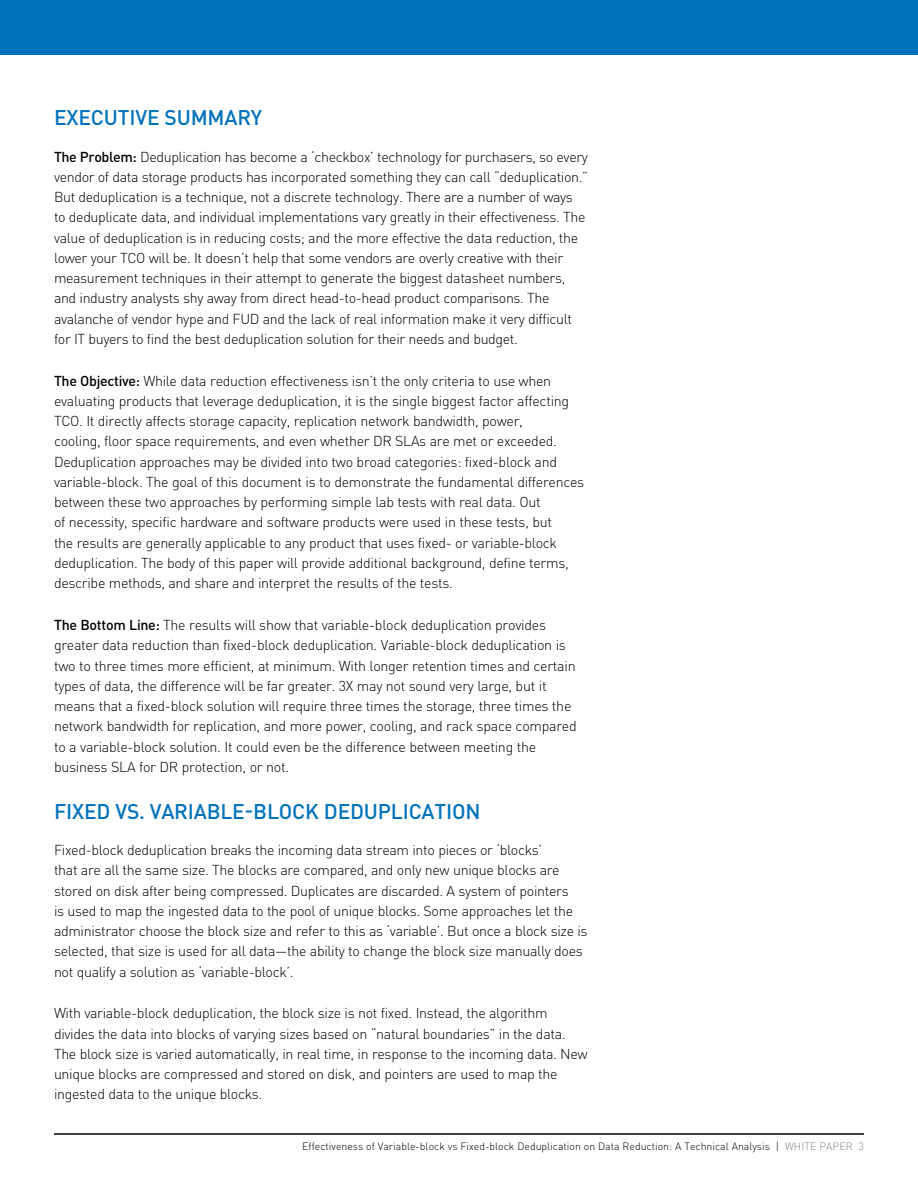
<style>
.page{position:relative;width:918px;height:1188px;background:#fff}
.page>*{position:absolute;margin:0;border:0;box-sizing:border-box;transform-origin:0 0}
.Paragraph{font:500 21px "DIN Pro";letter-spacing:-.01em;color:#0072bc}
.Paragraph-2{font:300 14.25px/20.2px "DIN Pro";letter-spacing:-.025em;color:#000}
.t1{font:300 10.5px "DIN Pro";color:#000}
.s1{font-weight:500}
.s2{color:#808285}
</style>
<div class="page">
<div style="left:0;top:0;width:918px;height:55px;background:#0072bc"></div>
<hr style="left:54px;top:1133px;width:810px;height:2px;background:#000">
<p class="Paragraph" style="left:54px;top:101px;width:210px">EXECUTIVE SUMMARY</p>
<p class="Paragraph-2" style="left:54px;top:145px;width:536px"><span class="s1">The Problem:</span> Deduplication has become a ‘checkbox’ technology for purchasers, so every vendor of data storage products has incorporated something they can call “deduplication. ” But deduplication is a technique, not a discrete technology. There are a number of ways to deduplicate data, and individual implementations vary greatly in their effectiveness. The value of deduplication is in reducing costs; and the more effective the data reduction, the lower your TCO will be. It doesn’t help that some vendors are overly creative with their measurement techniques in their attempt to generate the biggest datasheet numbers, and industry analysts shy away from direct head-to-head product comparisons. The avalanche of vendor hype and FUD and the lack of real information make it very difficult for IT buyers to find the best deduplication solution for their needs and budget.</p>
<p class="Paragraph-2" style="left:54px;top:369px;width:532px"><span class="s1">The Objective:</span> While data reduction effectiveness isn’t the only criteria to use when evaluating products that leverage deduplication, it is the single biggest factor affecting TCO. It directly affects storage capacity, replication network bandwidth, power,<br>cooling, floor space requirements, and even whether DR SLAs are met or exceeded.<br>Deduplication approaches may be divided into two broad categories: fixed-block and variable-block. The goal of this document is to demonstrate the fundamental differences between these two approaches by performing simple lab tests with real data. Out<br>of necessity, specific hardware and software products were used in these tests, but<br>the results are generally applicable to any product that uses fixed- or variable-block deduplication. The body of this paper will provide additional background, define terms, describe methods, and share and interpret the results of the tests.</p>
<p class="Paragraph-2" style="left:54px;top:614px;width:524px"><span class="s1">The Bottom Line:</span> The results will show that variable-block deduplication provides greater data reduction than fixed-block deduplication. Variable-block deduplication is two to three times more efficient, at minimum. With longer retention times and certain types of data, the difference will be far greater. 3X may not sound very large, but it means that a fixed-block solution will require three times the storage, three times the network bandwidth for replication, and more power, cooling, and rack space compared to a variable-block solution. It could even be the difference between meeting the business SLA for DR protection, or not.</p>
<p class="Paragraph" style="left:54px;top:794px;width:428px">FIXED VS. VARIABLE-BLOCK DEDUPLICATION</p>
<p class="Paragraph-2" style="left:54px;top:839px;width:535px">Fixed-block deduplication breaks the incoming data stream into pieces or ‘blocks’<br>that are all the same size. The blocks are compared, and only new unique blocks are stored on disk after being compressed. Duplicates are discarded. A system of pointers<br>is used to map the ingested data to the pool of unique blocks. Some approaches let the administrator choose the block size and refer to this as ‘variable’. But once a block size is selected, that size is used for all data—the ability to change the block size manually does not qualify a solution as ‘variable-block’.</p>
<p class="Paragraph-2" style="left:54px;top:1002px;width:535px">With variable-block deduplication, the block size is not fixed. Instead, the algorithm divides the data into blocks of varying sizes based on “natural boundaries” in the data.<br>The block size is varied automatically, in real time, in response to the incoming data. New unique blocks are compressed and stored on disk, and pointers are used to map the ingested data to the unique blocks.</p>
<p class="t1" style="left:302px;top:1138px;width:563px">Effectiveness of Variable-block vs Fixed-block Deduplication on Data Reduction: A Technical Analysis | <span class="s2">WHITE PAPER 3</span></p>
</div>
